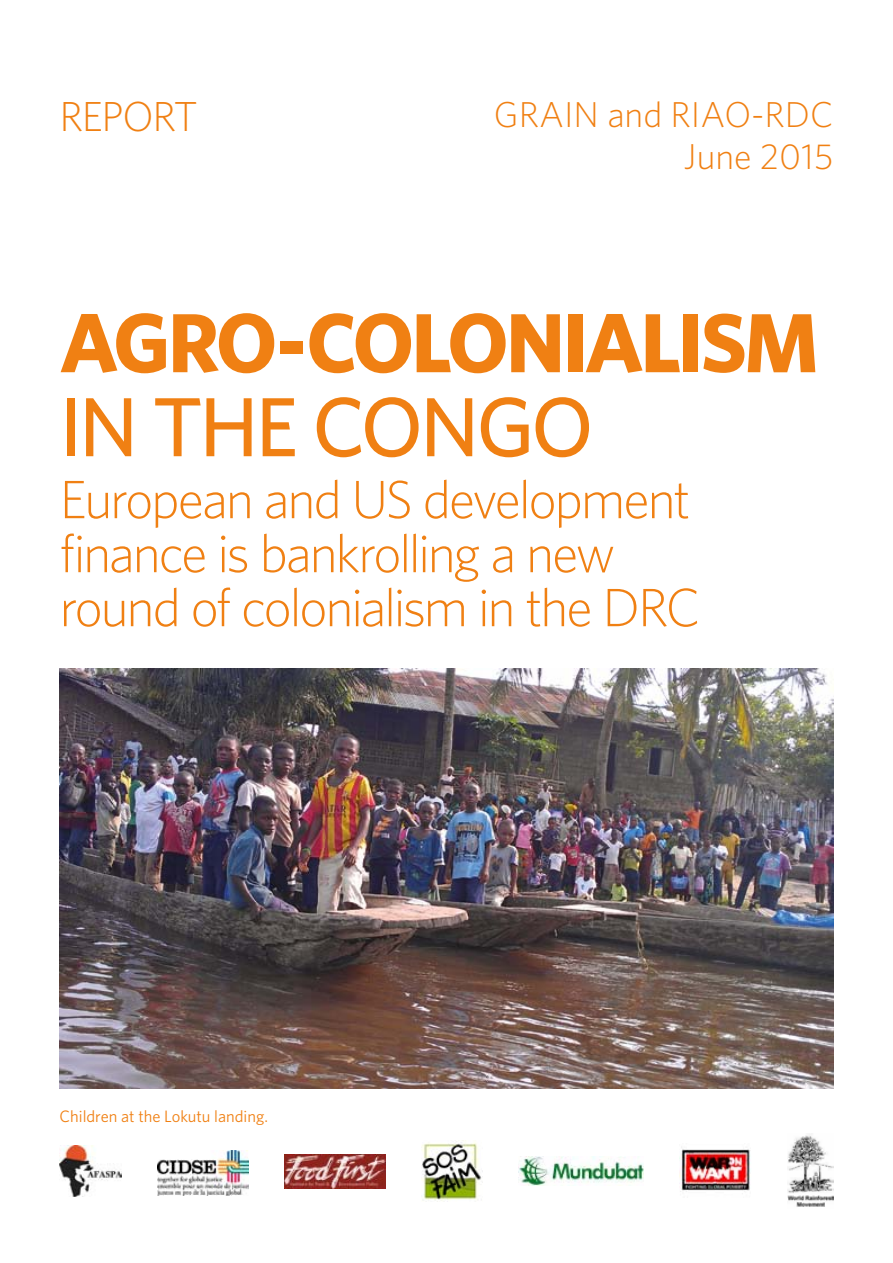
<style>
.page{position:relative;width:893px;height:1263px;background:#fff}
.page>*{position:absolute;margin:0;border:0;box-sizing:border-box;transform-origin:0 0}
.t1{font:700 84px "Whitney";letter-spacing:-.035em;color:#f08013}
.t2{font:500 84px "Whitney";letter-spacing:-.04em;color:#f08013}
.t3{font:300 54px/54px "Whitney";letter-spacing:-.04em;color:#f08013}
.t4{font:300 42px "Whitney";letter-spacing:-.03em;color:#f08013}
.t5{font:300 36px/42px "Whitney";color:#f08013;text-align:right}
.t6{font:16.5px "Whitney";color:#f08013}
</style>
<div class="page">
<img style="left:60px;top:669px;width:773px;height:420px">
<img style="left:60px;top:1145px;width:61px;height:52px">
<img style="left:421px;top:1140px;width:62px;height:61px">
<img style="left:519px;top:1156px;width:125px;height:30px">
<img style="left:680px;top:1147px;width:71px;height:45px">
<img style="left:788px;top:1134px;width:45px;height:73px">
<img style="left:157px;top:1151px;width:91px;height:44px">
<img style="left:284px;top:1155px;width:101px;height:34px">
<p class="t4" style="left:60px;top:93px;width:140px">REPORT</p>
<p class="t5" style="left:494px;top:93px;width:341px">GRAIN and RIAO-RDC<br>June 2015</p>
<h1 class="t1" style="left:60px;top:292px;width:761px">AGRO-COLONIALISM</h1>
<h1 class="t2" style="left:60px;top:376px;width:536px">IN THE CONGO</h1>
<p class="t3" style="left:60px;top:471px;width:643px">European and US development finance is bankrolling a new round of colonialism in the DRC</p>
<p class="t6" style="left:60px;top:1106px;width:210px">Children at the Lokutu landing.</p>
</div>
